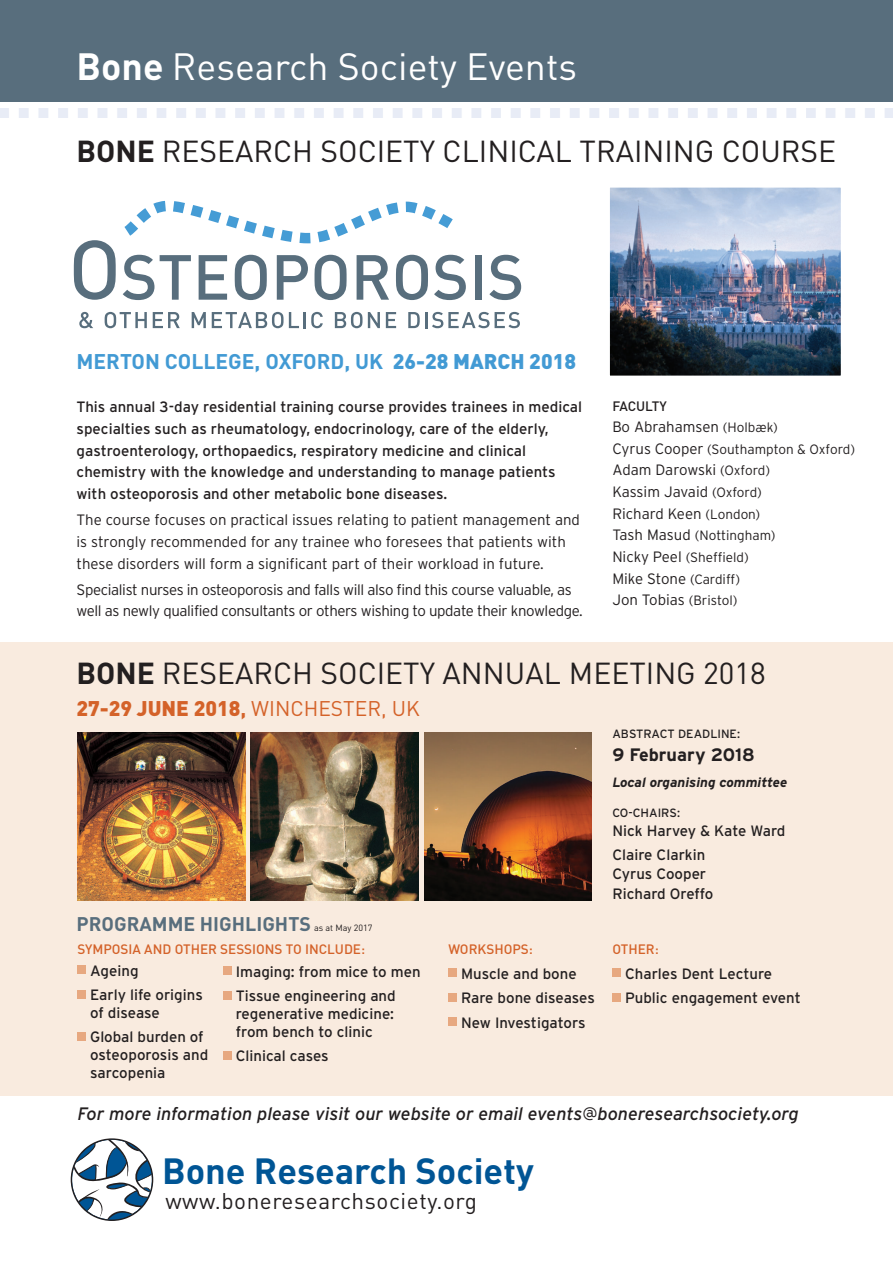
<style>
.page{position:relative;width:893px;height:1263px;background:#fff}
.page>*{position:absolute;margin:0;border:0;box-sizing:border-box;transform-origin:0 0}
.t1{font:37.5px "DIN";color:#fff}
.t2{font:700 36px "DIN";color:#005595}
.t3{font:30px "DIN";color:#231f20}
.t4{font:22.5px "DIN";letter-spacing:.025em;color:#231f20}
.t5{font:700 21px "DIN";color:#429ad4}
.t6{font:900 21px "DIN";color:#d46229}
.t7{font:700 19.5px "DIN";color:#586e7d}
.t8{font:italic 18px "Interstate";color:#231f20}
.t9{font:700 18px "Interstate";color:#231f20}
.t10{font:15px/24.3px "Interstate";color:#231f20}
.t11{font:300 15px/21.6px "Interstate";letter-spacing:-.01em;color:#231f20}
.t12{font:300 13.5px/21.6px "Interstate";color:#231f20}
.t13{font:500 13.5px "DIN";color:#d46229}
.t14{font:italic 700 13.5px "Interstate";color:#231f20}
.t15{font:500 13.5px "DIN";letter-spacing:-.005em;color:#231f20}
.t16{font:12px "Interstate";color:#231f20}
.s1{font-weight:700}
.s2{font-weight:900}
.s3{font-size:13.5px}
.s4{font-size:15px}
.s5{font-weight:400}
.s6{font-weight:400;font-size:9px;color:#231f20}
</style>
<div class="page">
<div style="left:0;top:642px;width:893px;height:453px;background:#f9ebdf"></div>
<div style="left:0;top:0;width:893px;height:102px;background:#586e7d"></div>
<div style="left:77px;top:965px;width:9px;height:9px;background:#e7a880"></div>
<div style="left:77px;top:990px;width:9px;height:8px;background:#e7a880"></div>
<div style="left:77px;top:1032px;width:9px;height:9px;background:#e7a880"></div>
<div style="left:223px;top:991px;width:9px;height:8px;background:#e7a880"></div>
<div style="left:223px;top:1051px;width:9px;height:9px;background:#e7a880"></div>
<div style="left:223px;top:966px;width:9px;height:9px;background:#e7a880"></div>
<div style="left:448px;top:969px;width:9px;height:8px;background:#e7a880"></div>
<div style="left:448px;top:993px;width:9px;height:9px;background:#e7a880"></div>
<div style="left:448px;top:1017px;width:9px;height:9px;background:#e7a880"></div>
<div style="left:612px;top:969px;width:9px;height:8px;background:#e7a880"></div>
<div style="left:612px;top:993px;width:9px;height:9px;background:#e7a880"></div>
<svg style="left:74px;top:240px;width:42px;height:60px"></svg>
<svg style="left:123px;top:255px;width:31px;height:45px"></svg>
<svg style="left:160px;top:255px;width:31px;height:45px"></svg>
<svg style="left:199px;top:255px;width:28px;height:45px"></svg>
<svg style="left:235px;top:255px;width:32px;height:45px"></svg>
<svg style="left:277px;top:255px;width:31px;height:45px"></svg>
<svg style="left:314px;top:255px;width:33px;height:45px"></svg>
<svg style="left:357px;top:255px;width:32px;height:45px"></svg>
<svg style="left:396px;top:255px;width:32px;height:45px"></svg>
<svg style="left:434px;top:255px;width:32px;height:45px"></svg>
<div style="left:475px;top:255px;width:7px;height:45px;background:#586e7d"></div>
<svg style="left:489px;top:255px;width:32px;height:45px"></svg>
<svg style="left:79px;top:312px;width:14px;height:16px"></svg>
<svg style="left:105px;top:312px;width:42px;height:16px"></svg>
<svg style="left:153px;top:312px;width:27px;height:16px"></svg>
<svg style="left:192px;top:312px;width:14px;height:16px"></svg>
<svg style="left:212px;top:312px;width:87px;height:16px"></svg>
<hr style="left:303px;top:312px;width:3px;height:16px;background:#586e7d">
<svg style="left:311px;top:312px;width:12px;height:16px"></svg>
<svg style="left:335px;top:312px;width:45px;height:16px"></svg>
<svg style="left:386px;top:312px;width:10px;height:16px"></svg>
<svg style="left:408px;top:312px;width:112px;height:16px"></svg>
<svg style="left:124px;top:201px;width:329px;height:42px"></svg>
<img style="left:0;top:108px;width:893px;height:10px">
<svg style="left:71px;top:1138px;width:82px;height:83px"></svg>
<img style="left:611px;top:189px;width:228px;height:185px">
<div style="left:608px;top:186px;width:234px;height:191px;border:2px solid #fff"></div>
<img style="left:424px;top:732px;width:168px;height:168px">
<img style="left:251px;top:732px;width:167px;height:168px">
<img style="left:78px;top:732px;width:167px;height:168px">
<h1 class="t1" style="left:77px;top:53px;width:502px"><span class="s1">Bone</span> Research Society Events</h1>
<h3 class="t3" style="left:77px;top:140px;width:761px"><span class="s1">BONE</span> RESEARCH SOCIETY CLINICAL TRAINING COURSE</h3>
<h3 class="t5" style="left:77px;top:354px;width:501px">MERTON COLLEGE, OXFORD, UK <span class="s2">26-28 MARCH 2018</span></h3>
<p class="t10" style="left:77px;top:396px;width:507px;line-height:21.8px">This annual 3-day residential training course provides trainees in medical specialties such as rheumatology, endocrinology, care of the elderly, gastroenterology, orthopaedics, respiratory medicine and clinical chemistry with the knowledge and understanding to manage patients with osteoporosis and other metabolic bone diseases.</p>
<p class="t11" style="left:77px;top:509px;width:505px">The course focuses on practical issues relating to patient management and is strongly recommended for any trainee who foresees that patients with these disorders will form a significant part of their workload in future.</p>
<p class="t11" style="left:77px;top:579px;width:508px">Specialist nurses in osteoporosis and falls will also find this course valuable, as well as newly qualified consultants or others wishing to update their knowledge.</p>
<p class="t15" style="left:612px;top:401px;width:56px">FACULTY</p>
<p class="t11" style="left:612px;top:416px;width:167px">Bo Abrahamsen <span class="s3">(Holbæk)</span></p>
<p class="t12" style="left:612px;top:438px;width:244px"><span class="s4">Cyrus Cooper</span> (Southampton &amp; Oxford)</p>
<p class="t11" style="left:612px;top:459px;width:159px">Adam Darowski <span class="s3">(Oxford)<br></span>Kassim Javaid <span class="s3">(Oxford)<br></span>Richard Keen <span class="s3">(London)</span></p>
<p class="t12" style="left:612px;top:525px;width:165px"><span class="s4">Tash Masud</span> (Nottingham)<br><span class="s4">Nicky Peel</span> (Sheffield)</p>
<p class="t11" style="left:612px;top:567px;width:129px">Mike Stone <span class="s3">(Cardiff)<br></span>Jon Tobias <span class="s3">(Bristol)</span></p>
<h3 class="t3" style="left:77px;top:663px;width:691px"><span class="s1">BONE</span> RESEARCH SOCIETY ANNUAL MEETING 2018</h3>
<h3 class="t6" style="left:77px;top:700px;width:345px">27-29 JUNE 2018<span class="s1">,</span> <span class="s5">WINCHESTER, UK</span></h3>
<p class="t16" style="left:612px;top:727px;width:129px">ABSTRACT DEADLINE:</p>
<p class="t9" style="left:612px;top:744px;width:144px">9 February 2018</p>
<h3 class="t7" style="left:77px;top:917px;width:298px">PROGRAMME HIGHLIGHTS <span class="s6">as at May 2017</span></h3>
<p class="t13" style="left:77px;top:945px;width:289px">SYMPOSIA AND OTHER SESSIONS TO INCLUDE:</p>
<p class="t10" style="left:236px;top:959px;width:186px">Imaging: from mice to men<br>Tissue engineering and</p>
<p class="t10" style="left:236px;top:1005px;width:160px;line-height:18px">regenerative medicine: from bench to clinic</p>
<p class="t10" style="left:236px;top:1044px;width:94px">Clinical cases</p>
<p class="t10" style="left:90px;top:958px;width:114px">Ageing<br>Early life origins</p>
<p class="t10" style="left:90px;top:1001px;width:115px">of disease<br>Global burden of</p>
<p class="t10" style="left:90px;top:1046px;width:120px;line-height:18px">osteoporosis and sarcopenia</p>
<p class="t13" style="left:448px;top:945px;width:86px">WORKSHOPS:</p>
<p class="t10" style="left:461px;top:961px;width:135px">Muscle and bone<br>Rare bone diseases<br>New Investigators</p>
<p class="t14" style="left:612px;top:774px;width:176px">Local organising committee</p>
<p class="t16" style="left:612px;top:805px;width:69px">CO-CHAIRS:</p>
<p class="t10" style="left:612px;top:819px;width:175px;line-height:23.7px">Nick Harvey &amp; Kate Ward<br>Claire Clarkin</p>
<p class="t10" style="left:612px;top:864px;width:103px;line-height:19.5px">Cyrus Cooper<br>Richard Oreffo</p>
<p class="t13" style="left:612px;top:945px;width:48px">OTHER:</p>
<p class="t10" style="left:625px;top:961px;width:177px">Charles Dent Lecture<br>Public engagement event</p>
<p class="t8" style="left:78px;top:1104px;width:723px">For more information please visit our website or email events@boneresearchsociety.org</p>
<h2 class="t2" style="left:162px;top:1158px;width:373px">Bone Research Society</h2>
<h3 class="t4" style="left:165px;top:1193px;width:313px">www.boneresearchsociety.org</h3>
</div>
